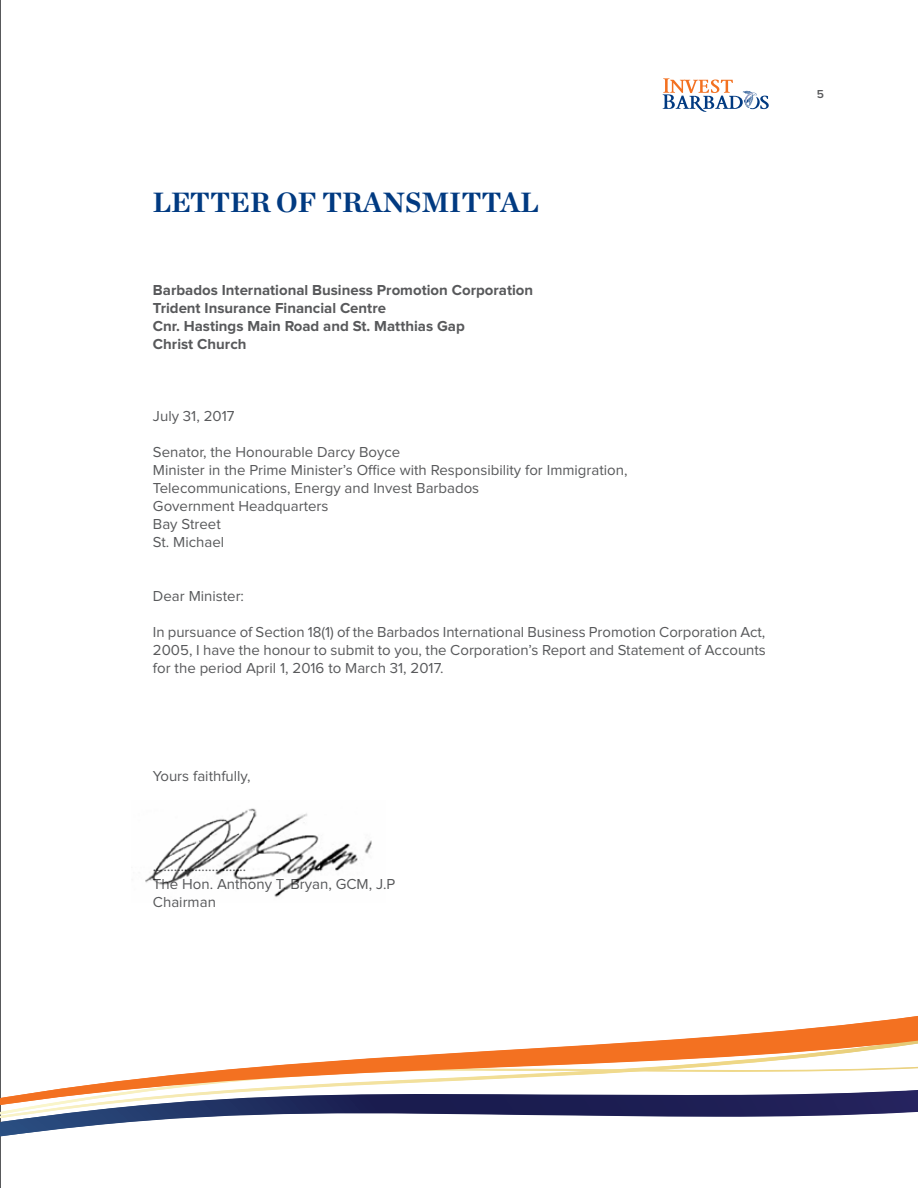
<style>
.page{position:relative;width:918px;height:1188px;background:#fff}
.page>*{position:absolute;margin:0;border:0;box-sizing:border-box;transform-origin:0 0}
.t1{font:700 28.5px "Chronicle Deck";color:#013a81}
.t2{font:15px/18px "Proxima Nova";color:#58595b}
.t3{font:700 15px/18px "Proxima Nova";color:#58595b}
.t4{font:600 12px "Proxima Nova";color:#58595b}
</style>
<div class="page">
<svg style="left:663px;top:78px;width:106px;height:34px"></svg>
<hr style="left:0;top:0;width:1px;height:1188px;background:#58595b">
<svg style="left:0;top:1016px;width:918px;height:121px"></svg>
<svg style="left:0;top:1090px;width:918px;height:46px"></svg>
<img style="left:145px;top:808px;width:227px;height:89px">
<h1 class="t1" style="left:153px;top:179px;width:388px">LETTER OF TRANSMITTAL</h1>
<p class="t3" style="left:153px;top:282px;width:382px">Barbados International Business Promotion Corporation Trident Insurance Financial Centre<br>Cnr. Hastings Main Road and St. Matthias Gap<br>Christ Church</p>
<p class="t2" style="left:153px;top:408px;width:83px">July 31, 2017</p>
<p class="t2" style="left:153px;top:444px;width:476px">Senator, the Honourable Darcy Boyce<br>Minister in the Prime Minister’s Office with Responsibility for Immigration, Telecommunications, Energy and Invest Barbados<br>Government Headquarters<br>Bay Street<br>St. Michael</p>
<p class="t2" style="left:153px;top:588px;width:93px">Dear Minister:</p>
<p class="t2" style="left:153px;top:624px;width:614px;text-align:justify">In pursuance of Section 18(1) of the Barbados International Business Promotion Corporation Act, 2005, I have the honour to submit to you, the Corporation’s Report and Statement of Accounts for the period April 1, 2016 to March 31, 2017.</p>
<p class="t2" style="left:153px;top:768px;width:99px">Yours faithfully,</p>
<p class="t2" style="left:153px;top:858px;width:244px">………………………<br>The Hon. Anthony T. Bryan, GCM, J.P<br>Chairman</p>
<p class="t4" style="left:817px;top:88px;width:9px">5</p>
</div>
